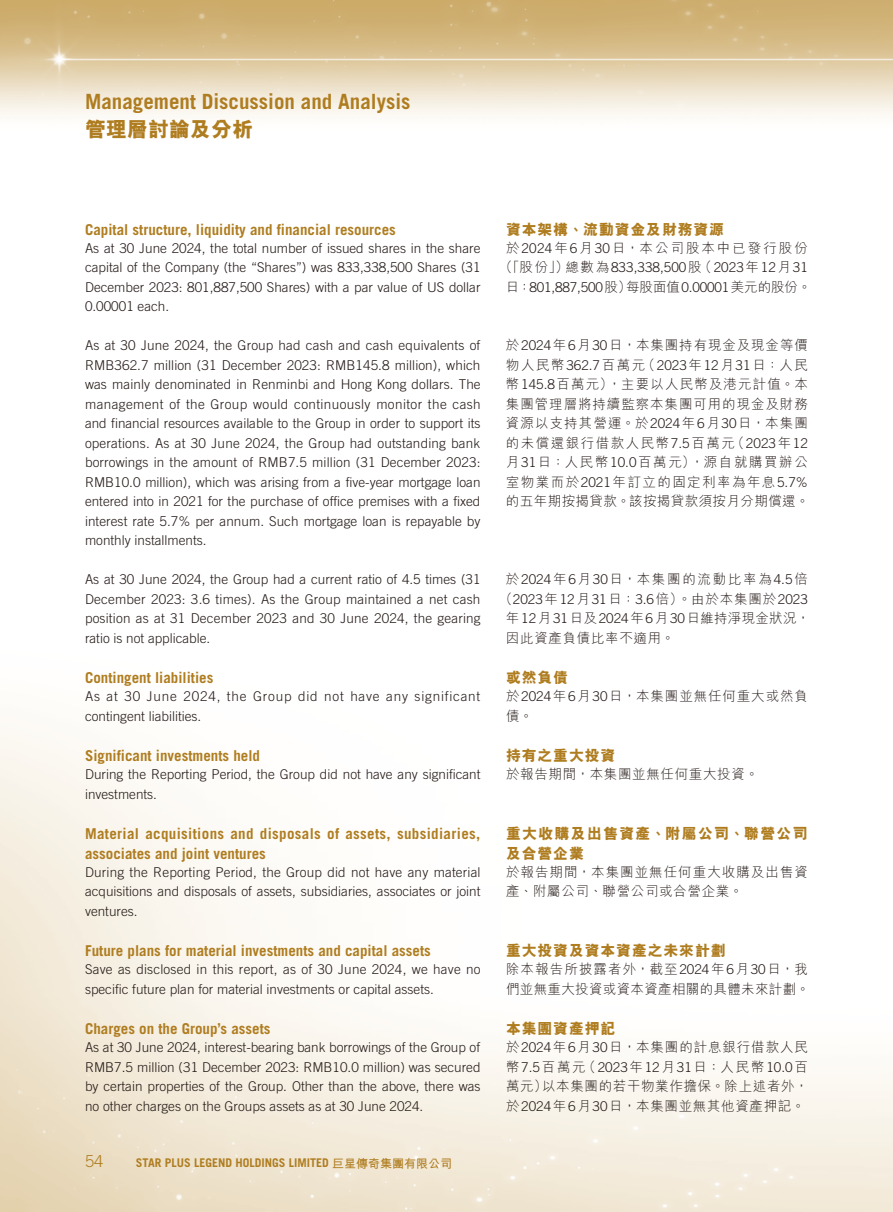
<style>
.page{position:relative;width:893px;height:1212px;background:#fff}
.page>*{position:absolute;margin:0;border:0;box-sizing:border-box;transform-origin:0 0}
.t1{font:700 21px "Trade Gothic LT Std";color:#af7d20}
.t2{font:800 21px "M Hei HK";color:#af7d20}
.t3{font:300 16.5px "Trade Gothic LT Std";color:#af7d20}
.t4{font:700 15px "Trade Gothic LT Std";color:#af7d20}
.t5{font:700 15px/19.5px "Trade Gothic LT Std";letter-spacing:.025em;color:#af7d20}
.t6{font:800 15px "M Hei HK";letter-spacing:.05em;color:#af7d20}
.t7{font:800 15px/19.5px "M Hei HK";letter-spacing:.08em;color:#af7d20}
.t8{font:300 13.5px/19.5px "Trade Gothic LT Std";color:#231916;text-align:justify}
.t9{font:300 13.5px/19.5px "M Hei HK";letter-spacing:.05em;color:#231916}
.t10{font:300 13.5px/19.5px "Trade Gothic LT Std";letter-spacing:.06em;color:#231916}
.t11{font:300 13.5px/19.5px "M Hei HK";letter-spacing:.025em;color:#231916}
.t12{font:300 13.5px/19.5px "M Hei HK";letter-spacing:.075em;color:#231916}
.t13{font:300 13.5px "M Hei HK";letter-spacing:.13em;color:#231916}
.t14{font:300 13.5px "M Hei HK";letter-spacing:.145em;color:#231916}
.t15{font:700 12px "Trade Gothic LT Std";color:#af7d20}
.s1{font-family:"M Hei HK"}
.s2{font-family:"Trade Gothic LT Std"}
</style>
<div class="page">
<img style="left:0;top:0;width:893px;height:1212px">
<h1 class="t1" style="left:85px;top:88px;width:327px">Management Discussion and Analysis</h1>
<h1 class="t2" style="left:85px;top:119px;width:169px">管理層討論及分析</h1>
<p class="t4" style="left:85px;top:220px;width:312px">Capital structure, liquidity and financial resources</p>
<p class="t8" style="left:85px;top:238px;width:397px">As at 30 June 2024, the total number of issued shares in the share capital of the Company (the “Shares”) was 833,338,500 Shares (31<br>December 2023: 801,887,500 Shares) with a par value of US dollar 0.00001 each.</p>
<p class="t8" style="left:85px;top:335px;width:397px">As at 30 June 2024, the Group had cash and cash equivalents of RMB362.7 million (31 December 2023: RMB145.8 million), which was mainly denominated in Renminbi and Hong Kong dollars. The management of the Group would continuously monitor the cash and financial resources available to the Group in order to support its operations. As at 30 June 2024, the Group had outstanding bank borrowings in the amount of RMB7.5 million (31 December 2023:<br>RMB10.0 million), which was arising from a five-year mortgage loan entered into in 2021 for the purchase of office premises with a fixed interest rate 5.7% per annum. Such mortgage loan is repayable by monthly installments.</p>
<p class="t8" style="left:85px;top:569px;width:397px">As at 30 June 2024, the Group had a current ratio of 4.5 times (31<br>December 2023: 3.6 times). As the Group maintained a net cash position as at 31 December 2023 and 30 June 2024, the gearing ratio is not applicable.</p>
<p class="t4" style="left:85px;top:668px;width:130px">Contingent liabilities</p>
<p class="t10" style="left:85px;top:686px;width:397px">As at 30 June 2024, the Group did not have any significant contingent liabilities.</p>
<p class="t4" style="left:85px;top:746px;width:177px">Significant investments held</p>
<p class="t8" style="left:85px;top:764px;width:397px">During the Reporting Period, the Group did not have any significant investments.</p>
<p class="t5" style="left:85px;top:824px;width:397px">Material acquisitions and disposals of assets, subsidiaries, associates and joint ventures</p>
<p class="t8" style="left:85px;top:862px;width:397px">During the Reporting Period, the Group did not have any material acquisitions and disposals of assets, subsidiaries, associates or joint ventures.</p>
<p class="t4" style="left:85px;top:941px;width:347px">Future plans for material investments and capital assets</p>
<p class="t8" style="left:85px;top:959px;width:397px">Save as disclosed in this report, as of 30 June 2024, we have no specific future plan for material investments or capital assets.</p>
<p class="t4" style="left:85px;top:1019px;width:187px">Charges on the Group’s assets</p>
<p class="t8" style="left:85px;top:1037px;width:397px">As at 30 June 2024, interest-bearing bank borrowings of the Group of RMB7.5 million (31 December 2023: RMB10.0 million) was secured by certain properties of the Group. Other than the above, there was no other charges on the Groups assets as at 30 June 2024.</p>
<p class="t3" style="left:85px;top:1152px;width:20px">54</p>
<p class="t15" style="left:136px;top:1155px;width:318px">STAR PLUS LEGEND HOLDINGS LIMITED <span class="s1">巨星傳奇集團有限公司</span></p>
<p class="t6" style="left:506px;top:221px;width:220px">資本架構、流動資金及財務資源</p>
<p class="t14" style="left:506px;top:241px;width:303px">於<span class="s2">2024</span>年<span class="s2">6</span>月<span class="s2">30</span>日，本公司股本中已發行股份</p>
<p class="t8" style="left:499px;top:257px;width:314px;text-align:center"><span class="s1">（「股份」）總數為</span>833,338,500<span class="s1">股（</span>2023<span class="s1">年</span>12<span class="s1">月</span>31<span class="s1">日：</span>801,887,500<span class="s1">股）每股面值</span>0.00001<span class="s1">美元的股份。</span></p>
<p class="t9" style="left:506px;top:335px;width:305px;text-align:justify">於<span class="s2">2024</span>年<span class="s2">6</span>月<span class="s2">30</span>日，本集團持有現金及現金等價物人民幣<span class="s2">362.7</span>百萬元（<span class="s2">2023</span>年<span class="s2">12</span>月<span class="s2">31</span>日：人民幣<span class="s2">145.8</span>百萬元），主要以人民幣及港元計值。本集團管理層將持續監察本集團可用的現金及財務資源以支持其營運。於<span class="s2">2024</span>年<span class="s2">6</span>月<span class="s2">30</span>日，本集團的未償還銀行借款人民幣<span class="s2">7.5</span>百萬元（<span class="s2">2023</span>年<span class="s2">12</span>月<span class="s2">31</span>日：人民幣<span class="s2">10.0</span>百萬元），源自就購買辦公室物業而於<span class="s2">2021</span>年訂立的固定利率為年息<span class="s2">5.7%</span>的五年期按揭貸款。該按揭貸款須按月分期償還。</p>
<p class="t13" style="left:506px;top:572px;width:303px">於<span class="s2">2024</span>年<span class="s2">6</span>月<span class="s2">30</span>日，本集團的流動比率為<span class="s2">4.5</span>倍</p>
<p class="t8" style="left:499px;top:589px;width:310px"><span class="s1">（</span>2023<span class="s1">年</span>12<span class="s1">月</span>31<span class="s1">日：</span>3.6<span class="s1">倍）。由於本集團於</span>2023</p>
<p class="t9" style="left:506px;top:608px;width:305px">年<span class="s2">12</span>月<span class="s2">31</span>日及<span class="s2">2024</span>年<span class="s2">6</span>月<span class="s2">30</span>日維持淨現金狀況，因此資產負債比率不適用。</p>
<p class="t6" style="left:506px;top:670px;width:64px">或然負債</p>
<p class="t9" style="left:506px;top:686px;width:303px">於<span class="s2">2024</span>年<span class="s2">6</span>月<span class="s2">30</span>日，本集團並無任何重大或然負債。</p>
<p class="t6" style="left:506px;top:748px;width:111px">持有之重大投資</p>
<p class="t9" style="left:506px;top:764px;width:254px">於報告期間，本集團並無任何重大投資。</p>
<p class="t7" style="left:506px;top:823px;width:303px">重大收購及出售資產、附屬公司、聯營公司及合營企業</p>
<p class="t12" style="left:506px;top:862px;width:303px">於報告期間，本集團並無任何重大收購及出售資產、附屬公司、聯營公司或合營企業。</p>
<p class="t6" style="left:506px;top:943px;width:221px">重大投資及資本資產之未來計劃</p>
<p class="t11" style="left:506px;top:959px;width:305px">除本報告所披露者外，截至<span class="s2">2024</span>年<span class="s2">6</span>月<span class="s2">30</span>日，我們並無重大投資或資本資產相關的具體未來計劃。</p>
<p class="t6" style="left:506px;top:1021px;width:111px">本集團資產押記</p>
<p class="t9" style="left:506px;top:1037px;width:303px">於<span class="s2">2024</span>年<span class="s2">6</span>月<span class="s2">30</span>日，本集團的計息銀行借款人民</p>
<p class="t8" style="left:506px;top:1057px;width:303px"><span class="s1">幣</span>7.5<span class="s1">百萬元（</span>2023<span class="s1">年</span>12<span class="s1">月</span>31<span class="s1">日：人民幣</span>10.0<span class="s1">百</span></p>
<p class="t9" style="left:506px;top:1076px;width:304px">萬元）以本集團的若干物業作擔保。除上述者外，於<span class="s2">2024</span>年<span class="s2">6</span>月<span class="s2">30</span>日，本集團並無其他資產押記。</p>
</div>
